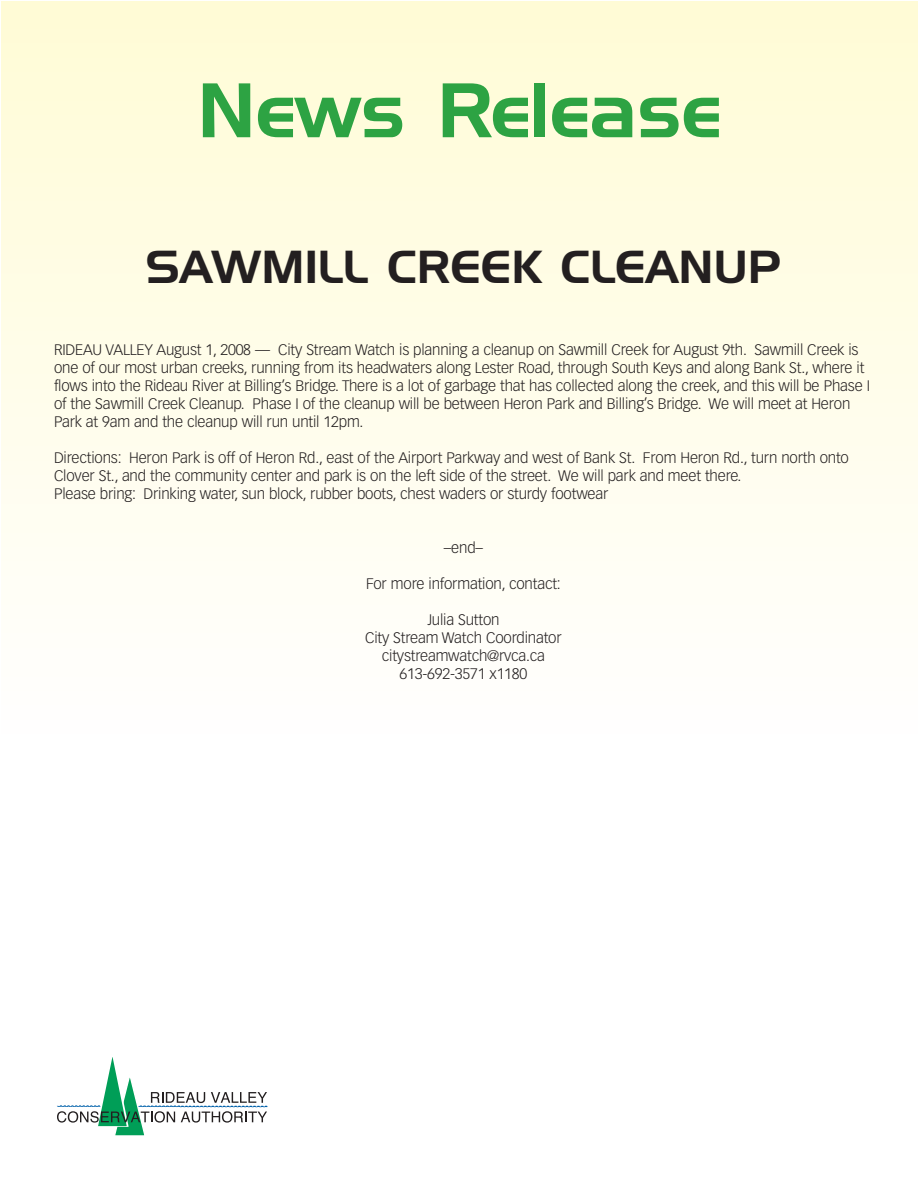
<style>
.page{position:relative;width:918px;height:1188px;background:#fff}
.page>*{position:absolute;margin:0;border:0;box-sizing:border-box;transform-origin:0 0}
.t1{font:75px "Handel Gothic BT";color:#2da343}
.t2{font:45px "Handel Gothic BT";color:#231f20}
.t3{font:300 15px/18px "Vectora LH";letter-spacing:-.01em;color:#231f20}
</style>
<div class="page">
<div style="left:1px;top:2px;width:917px;height:14px;background:#fffbd6"></div>
<div style="left:1px;top:13px;width:917px;height:17px;background:#fffbd6"></div>
<div style="left:1px;top:28px;width:917px;height:16px;background:#fffbd7"></div>
<div style="left:1px;top:42px;width:917px;height:17px;background:#fffcd8"></div>
<div style="left:1px;top:56px;width:917px;height:17px;background:#fffcd9"></div>
<div style="left:1px;top:71px;width:917px;height:17px;background:#fffcda"></div>
<div style="left:1px;top:85px;width:917px;height:17px;background:#fffcda"></div>
<div style="left:1px;top:100px;width:917px;height:16px;background:#fffcdb"></div>
<div style="left:1px;top:114px;width:917px;height:17px;background:#fffcdc"></div>
<div style="left:1px;top:128px;width:917px;height:17px;background:#fffcdd"></div>
<div style="left:1px;top:143px;width:917px;height:17px;background:#fffcdd"></div>
<div style="left:1px;top:157px;width:917px;height:17px;background:#fffcde"></div>
<div style="left:1px;top:172px;width:917px;height:16px;background:#fffcdf"></div>
<div style="left:1px;top:186px;width:917px;height:17px;background:#fffce0"></div>
<div style="left:1px;top:200px;width:917px;height:17px;background:#fffce1"></div>
<div style="left:1px;top:215px;width:917px;height:17px;background:#fffce1"></div>
<div style="left:1px;top:229px;width:917px;height:17px;background:#fffce2"></div>
<div style="left:1px;top:244px;width:917px;height:16px;background:#fffce3"></div>
<div style="left:1px;top:258px;width:917px;height:17px;background:#fffce4"></div>
<div style="left:1px;top:272px;width:917px;height:17px;background:#fffde5"></div>
<div style="left:1px;top:287px;width:917px;height:17px;background:#fffde5"></div>
<div style="left:1px;top:301px;width:917px;height:17px;background:#fffde6"></div>
<div style="left:1px;top:316px;width:917px;height:16px;background:#fffde7"></div>
<div style="left:1px;top:330px;width:917px;height:17px;background:#fffde8"></div>
<div style="left:1px;top:344px;width:917px;height:17px;background:#fffde9"></div>
<div style="left:1px;top:359px;width:917px;height:16px;background:#fffde9"></div>
<div style="left:1px;top:373px;width:917px;height:17px;background:#fffdea"></div>
<div style="left:1px;top:388px;width:917px;height:16px;background:#fffdeb"></div>
<div style="left:1px;top:402px;width:917px;height:17px;background:#fffdec"></div>
<div style="left:1px;top:416px;width:917px;height:17px;background:#fffded"></div>
<div style="left:1px;top:431px;width:917px;height:16px;background:#fffded"></div>
<div style="left:1px;top:445px;width:917px;height:17px;background:#fffdee"></div>
<div style="left:1px;top:459px;width:917px;height:17px;background:#fffdef"></div>
<div style="left:1px;top:474px;width:917px;height:17px;background:#fffdf0"></div>
<div style="left:1px;top:488px;width:917px;height:17px;background:#fffdf1"></div>
<div style="left:1px;top:503px;width:917px;height:16px;background:#fffef2"></div>
<div style="left:1px;top:517px;width:917px;height:17px;background:#fffef2"></div>
<div style="left:1px;top:531px;width:917px;height:17px;background:#fffef3"></div>
<div style="left:1px;top:546px;width:917px;height:17px;background:#fffef4"></div>
<div style="left:1px;top:560px;width:917px;height:17px;background:#fffef5"></div>
<div style="left:1px;top:575px;width:917px;height:16px;background:#fffef6"></div>
<div style="left:1px;top:589px;width:917px;height:17px;background:#fffef6"></div>
<div style="left:1px;top:603px;width:917px;height:17px;background:#fffef7"></div>
<div style="left:1px;top:618px;width:917px;height:17px;background:#fffef8"></div>
<div style="left:1px;top:632px;width:917px;height:17px;background:#fffef9"></div>
<div style="left:1px;top:647px;width:917px;height:16px;background:#fffefa"></div>
<div style="left:1px;top:661px;width:917px;height:17px;background:#fffefa"></div>
<div style="left:1px;top:675px;width:917px;height:17px;background:#fffefb"></div>
<svg style="left:57px;top:1057px;width:210px;height:79px"></svg>
<h1 class="t1" style="left:197px;top:83px;width:525px">News Release</h1>
<h2 class="t2" style="left:146px;top:251px;width:637px">SAWMILL CREEK CLEANUP</h2>
<p class="t3" style="left:54px;top:342px;width:818px">RIDEAU VALLEY August 1, 2008 — City Stream Watch is planning a cleanup on Sawmill Creek for August 9th. Sawmill Creek is one of our most urban creeks, running from its headwaters along Lester Road, through South Keys and along Bank St., where it flows into the Rideau River at Billing’s Bridge. There is a lot of garbage that has collected along the creek, and this will be Phase I of the Sawmill Creek Cleanup. Phase I of the cleanup will be between Heron Park and Billing’s Bridge. We will meet at Heron Park at 9am and the cleanup will run until 12pm.</p>
<p class="t3" style="left:54px;top:450px;width:796px">Directions: Heron Park is off of Heron Rd., east of the Airport Parkway and west of Bank St. From Heron Rd., turn north onto<br>Clover St., and the community center and park is on the left side of the street. We will park and meet there.<br>Please bring: Drinking water, sun block, rubber boots, chest waders or sturdy footwear</p>
<p class="t3" style="left:444px;top:540px;width:41px">–end–</p>
<p class="t3" style="left:366px;top:576px;width:196px">For more information, contact:</p>
<p class="t3" style="left:365px;top:612px;width:198px;text-align:center">Julia Sutton<br>City Stream Watch Coordinator citystreamwatch@rvca.ca<br>613-692-3571 x1180</p>
</div>
